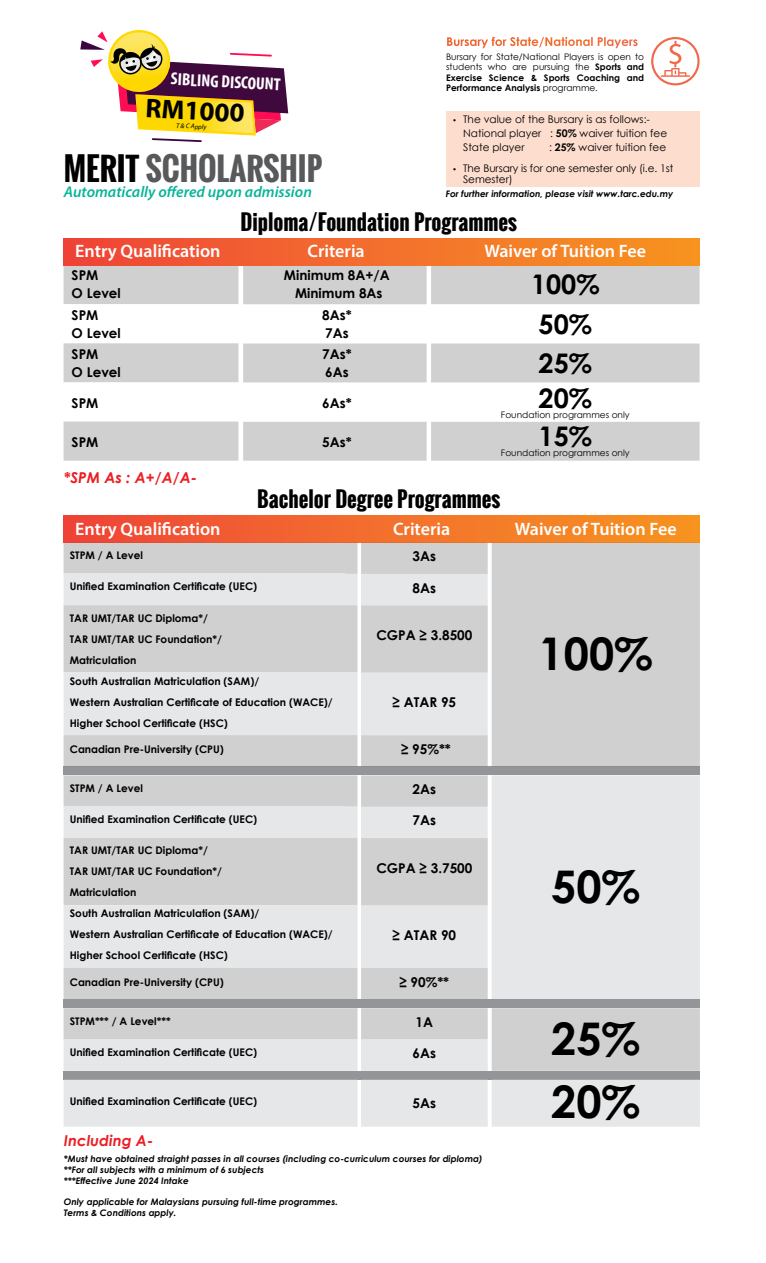
<style>
.page{position:relative;width:766px;height:1263px;background:#fff}
.page>*{position:absolute;margin:0;border:0;box-sizing:border-box;transform-origin:0 0}
.t1{font:700 45px "Century Gothic";color:#000}
.t2{font:700 31.2px "Oswald";color:#58595b}
.t3{font:700 27.15px "Myriad Pro";color:#000}
.t4{font:700 27px/38.4px "Century Gothic";color:#000}
.t5{font:700 21px "Oswald";color:#000}
.t6{font:600 18px "Myriad Pro";color:#fff}
.t7{font:700 condensed 17.4px "Myriad Pro";color:#fff}
.t8{font:italic 600 15.6px "Myriad Pro";color:#07b597}
.t9{font:italic 700 15px "Century Gothic";color:#ed1d24}
.t10{font:700 13.5px/18px "Century Gothic";color:#000}
.t11{font:700 10.5px/21px "Century Gothic";color:#000}
.t12{font:10.5px/14.2px "Century Gothic";color:#010101}
.t13{font:10.5px "Myriad Pro";color:#010101}
.t14{font:italic 700 9px/10.8px "Century Gothic";color:#000}
.t15{font:9px/10.5px "Century Gothic";color:#010101;text-align:justify}
.t16{font:9px "Century Gothic";color:#000}
.t17{font:italic 6.75px "Myriad Pro";color:#000}
.s1{color:#000}
.s2{font-weight:700}
</style>
<div class="page">
<div style="left:64px;top:516px;width:635px;height:27px;background:linear-gradient(to right,#ef4538,#f79620)"></div>
<div style="left:64px;top:766px;width:635px;height:9px;background:#939598"></div>
<div style="left:492px;top:775px;width:207px;height:224px;background:#e6e7e8"></div>
<svg style="left:64px;top:543px;width:423px;height:223px;background:#d9dadb"></svg>
<svg style="left:64px;top:775px;width:423px;height:224px;background:#d9dadb"></svg>
<div style="left:491px;top:543px;width:208px;height:223px;background:#d0d0d1"></div>
<div style="left:64px;top:999px;width:635px;height:9px;background:#939598"></div>
<svg style="left:64px;top:1008px;width:635px;height:63px;background:#d8d8d9"></svg>
<div style="left:64px;top:1071px;width:635px;height:9px;background:#939598"></div>
<div style="left:64px;top:1080px;width:635px;height:47px;background:#e6e7e8"></div>
<svg style="left:80px;top:30px;width:208px;height:112px"></svg>
<svg style="left:64px;top:265px;width:635px;height:196px"></svg>
<div style="left:64px;top:238px;width:635px;height:27px;background:linear-gradient(to right,#ef4538,#f79620)"></div>
<svg style="left:447px;top:37px;width:189px;height:10px"></svg>
<div style="left:445px;top:112px;width:254px;height:75px;background:#fdddce"></div>
<svg style="left:651px;top:37px;width:48px;height:48px"></svg>
<h3 class="t7" style="left:171px;top:68px;width:111px;rotate:3deg">SIBLING DISCOUNT</h3>
<h3 class="t3" style="left:146px;top:90px;width:101px;rotate:3deg">RM1000</h3>
<p class="t17" style="left:176px;top:121px;width:32px;rotate:3deg">T &amp; C Apply</p>
<h2 class="t2" style="left:64px;top:145px;width:260px"><span class="s1">MERIT</span> SCHOLARSHIP</h2>
<h3 class="t8" style="left:64px;top:182px;width:249px">Automatically offered upon admission</h3>
<p class="t15" style="left:446px;top:51px;width:199px">Bursary for State/National Players is open to students who are pursuing the <span class="s2">Sports and Exercise Science &amp; Sports Coaching and Performance Analysis</span> programme.</p>
<p class="t13" style="left:453px;top:113px;width:4px">•</p>
<p class="t12" style="left:463px;top:112px;width:205px">The value of the Bursary is as follows:-<br>National player : <span class="s2">50%</span> waiver tuition fee<br>State player</p>
<p class="t12" style="left:463px;top:137px;width:212px;line-height:21px;text-indent:86px">: <span class="s2">25%</span> waiver tuition fee<br>The Bursary is for one semester only (i.e. 1st</p>
<p class="t12" style="left:463px;top:172px;width:51px">Semester)</p>
<p class="t14" style="left:445px;top:188px;width:229px">For further information, please visit www.tarc.edu.my</p>
<p class="t13" style="left:453px;top:162px;width:4px">•</p>
<h3 class="t5" style="left:240px;top:207px;width:278px">Diploma/Foundation Programmes</h3>
<h3 class="t6" style="left:75px;top:240px;width:147px">Entry Qualification</h3>
<h3 class="t6" style="left:307px;top:240px;width:59px">Criteria</h3>
<h3 class="t6" style="left:484px;top:240px;width:163px">Waiver of Tuition Fee</h3>
<p class="t10" style="left:72px;top:265px;width:51px">SPM<br>O Level</p>
<p class="t10" style="left:284px;top:265px;width:107px;text-align:center">Minimum 8A+/A<br>Minimum 8As</p>
<p class="t10" style="left:72px;top:305px;width:51px">SPM<br>O Level</p>
<p class="t10" style="left:72px;top:344px;width:51px">SPM<br>O Level</p>
<p class="t10" style="left:72px;top:393px;width:28px">SPM</p>
<p class="t10" style="left:72px;top:432px;width:28px">SPM</p>
<p class="t10" style="left:322px;top:305px;width:31px">8As*<br>7As</p>
<p class="t10" style="left:322px;top:344px;width:31px">7As*<br>6As</p>
<p class="t10" style="left:322px;top:393px;width:31px">6As*</p>
<p class="t10" style="left:322px;top:432px;width:31px">5As*</p>
<h3 class="t9" style="left:64px;top:466px;width:135px">*SPM As : A+/A/A-</h3>
<h3 class="t4" style="left:531px;top:264px;width:70px">100%</h3>
<h3 class="t4" style="left:538px;top:304px;width:55px">50%</h3>
<h3 class="t4" style="left:538px;top:342px;width:55px">25%</h3>
<h3 class="t4" style="left:538px;top:378px;width:55px">20%<br>15%</h3>
<p class="t16" style="left:501px;top:408px;width:130px">Foundation programmes only</p>
<p class="t16" style="left:501px;top:447px;width:130px">Foundation programmes only</p>
<h3 class="t5" style="left:257px;top:483px;width:245px">Bachelor Degree Programmes</h3>
<h3 class="t6" style="left:75px;top:517px;width:147px">Entry Qualification</h3>
<h3 class="t6" style="left:393px;top:517px;width:59px">Criteria</h3>
<h3 class="t6" style="left:514px;top:517px;width:163px">Waiver of Tuition Fee</h3>
<p class="t11" style="left:70px;top:544px;width:75px">STPM / A Level</p>
<p class="t10" style="left:412px;top:547px;width:25px">3As</p>
<p class="t11" style="left:70px;top:575px;width:189px">Unified Examination Certificate (UEC)</p>
<p class="t11" style="left:70px;top:607px;width:154px">TAR UMT/TAR UC Diploma*/<br>TAR UMT/TAR UC Foundation*/<br>Matriculation</p>
<p class="t11" style="left:70px;top:670px;width:264px">South Australian Matriculation (SAM)/<br>Western Australian Certificate of Education (WACE)/<br>Higher School Certificate (HSC)</p>
<p class="t11" style="left:70px;top:738px;width:155px">Canadian Pre-University (CPU)</p>
<p class="t11" style="left:70px;top:777px;width:75px">STPM / A Level</p>
<p class="t11" style="left:70px;top:808px;width:189px">Unified Examination Certificate (UEC)</p>
<p class="t11" style="left:70px;top:840px;width:154px">TAR UMT/TAR UC Diploma*/<br>TAR UMT/TAR UC Foundation*/<br>Matriculation</p>
<p class="t11" style="left:70px;top:903px;width:264px">South Australian Matriculation (SAM)/<br>Western Australian Certificate of Education (WACE)/<br>Higher School Certificate (HSC)</p>
<p class="t11" style="left:70px;top:971px;width:155px">Canadian Pre-University (CPU)</p>
<p class="t11" style="left:70px;top:1010px;width:102px">STPM*** / A Level***</p>
<p class="t11" style="left:70px;top:1041px;width:189px">Unified Examination Certificate (UEC)</p>
<p class="t10" style="left:412px;top:578px;width:25px">8As</p>
<p class="t10" style="left:376px;top:625px;width:97px">CGPA ≥ 3.8500</p>
<p class="t10" style="left:392px;top:692px;width:65px">≥ ATAR 95</p>
<p class="t10" style="left:401px;top:739px;width:51px">≥ 95%**</p>
<p class="t10" style="left:412px;top:779px;width:25px">2As</p>
<p class="t10" style="left:412px;top:811px;width:25px">7As</p>
<p class="t10" style="left:376px;top:858px;width:97px">CGPA ≥ 3.7500</p>
<p class="t10" style="left:392px;top:925px;width:65px">≥ ATAR 90</p>
<p class="t10" style="left:399px;top:972px;width:51px">≥ 90%**</p>
<p class="t10" style="left:415px;top:1012px;width:19px">1A</p>
<p class="t10" style="left:412px;top:1044px;width:25px">6As</p>
<p class="t11" style="left:70px;top:1090px;width:189px">Unified Examination Certificate (UEC)</p>
<p class="t10" style="left:412px;top:1093px;width:25px">5As</p>
<h3 class="t9" style="left:64px;top:1129px;width:91px">Including A-</h3>
<p class="t14" style="left:64px;top:1153px;width:420px">*Must have obtained straight passes in all courses (including co-curriculum courses for diploma) **For all subjects with a minimum of 6 subjects<br>***Effective June 2024 Intake</p>
<p class="t14" style="left:64px;top:1196px;width:275px">Only applicable for Malaysians pursuing full-time programmes.<br>Terms &amp; Conditions apply.</p>
<h1 class="t1" style="left:538px;top:619px;width:116px">100%</h1>
<h1 class="t1" style="left:551px;top:852px;width:91px">50%</h1>
<h1 class="t1" style="left:551px;top:1004px;width:91px">25%</h1>
<h1 class="t1" style="left:551px;top:1067px;width:91px">20%</h1>
</div>
